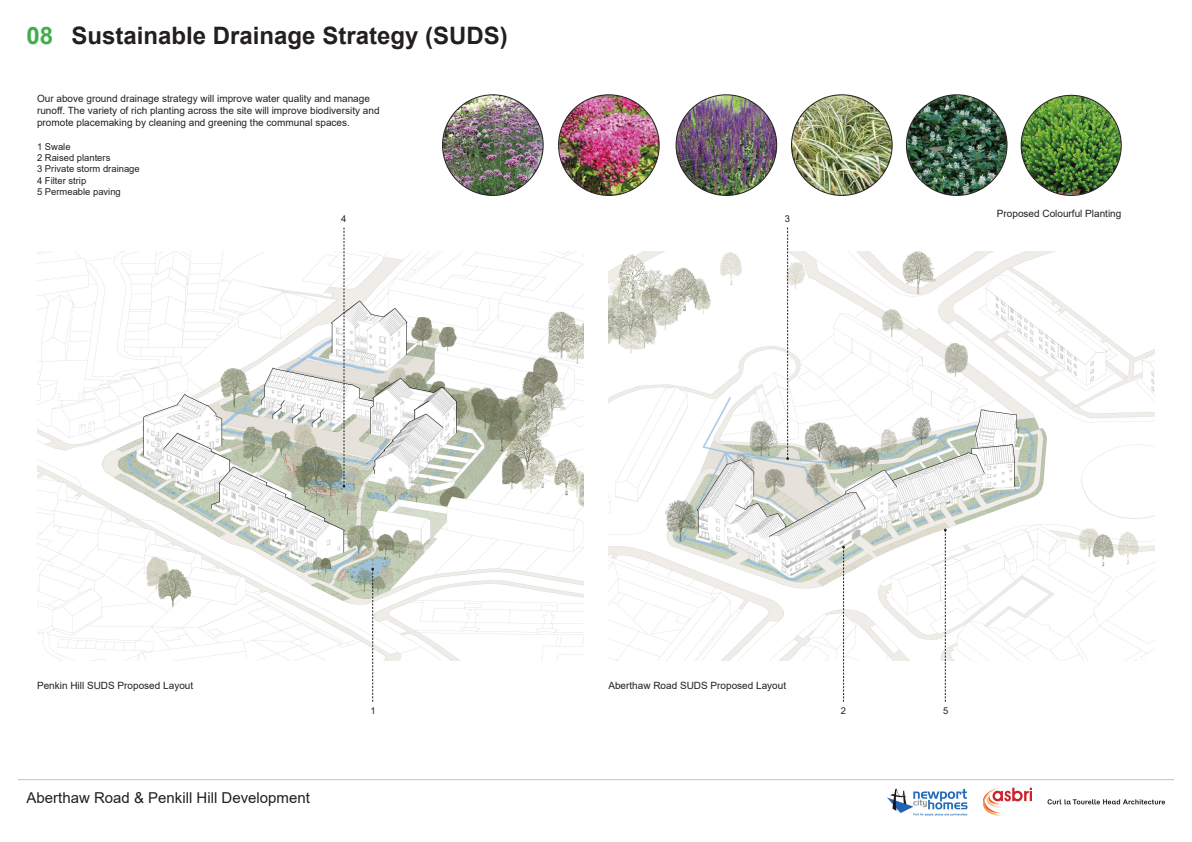
<style>
.page{position:relative;width:1192px;height:842px;background:#fff}
.page>*{position:absolute;margin:0;border:0;box-sizing:border-box;transform-origin:0 0}
.t1{font:700 24px "Arial";color:#231f20}
.t2{font:700 24px "Arial";color:#40ae49}
.t3{font:15px "Arial";color:#231f20}
.t4{font:10px/12px "Arial";color:#231f20}
.t5{font:9.4px "Arial";color:#231f20}
</style>
<div class="page">
<hr style="left:18px;top:779px;width:1156px;height:1px;background:#231f20">
<img style="left:887px;top:788px;width:81px;height:28px">
<img style="left:983px;top:788px;width:49px;height:28px">
<svg style="left:1048px;top:799px;width:117px;height:5px"></svg>
<img style="left:37px;top:252px;width:547px;height:409px">
<img style="left:608px;top:252px;width:547px;height:409px">
<svg style="left:786px;top:227px;width:3px;height:233px"></svg>
<svg style="left:343px;top:227px;width:2px;height:261px"></svg>
<svg style="left:842px;top:546px;width:3px;height:156px"></svg>
<svg style="left:371px;top:568px;width:3px;height:134px"></svg>
<svg style="left:944px;top:529px;width:3px;height:173px"></svg>
<img style="left:1021px;top:95px;width:100px;height:100px;border-radius:50px">
<img style="left:676px;top:95px;width:101px;height:100px;border-radius:50px">
<img style="left:443px;top:95px;width:100px;height:100px;border-radius:50px">
<img style="left:792px;top:95px;width:100px;height:100px;border-radius:50px">
<img style="left:559px;top:95px;width:100px;height:100px;border-radius:50px">
<img style="left:906px;top:95px;width:101px;height:100px;border-radius:50px">
<p class="t2" style="left:27px;top:19px;width:28px">08</p>
<p class="t1" style="left:72px;top:19px;width:438px">Sustainable Drainage Strategy (SUDS)</p>
<p class="t4" style="left:37px;top:93px;width:344px">Our above ground drainage strategy will improve water quality and manage runoff. The variety of rich planting across the site will improve biodiversity and promote placemaking by cleaning and greening the communal spaces.</p>
<p class="t5" style="left:37px;top:140px;width:35px">1 Swale</p>
<p class="t5" style="left:37px;top:151px;width:75px">2 Raised planters</p>
<p class="t5" style="left:37px;top:162px;width:104px">3 Private storm drainage</p>
<p class="t5" style="left:37px;top:174px;width:51px">4 Filter strip</p>
<p class="t5" style="left:37px;top:185px;width:85px">5 Permeable paving</p>
<p class="t5" style="left:341px;top:212px;width:7px">4</p>
<p class="t5" style="left:785px;top:212px;width:7px">3</p>
<p class="t4" style="left:997px;top:207px;width:126px">Proposed Colourful Planting</p>
<p class="t4" style="left:37px;top:679px;width:158px">Penkin Hill SUDS Proposed Layout</p>
<p class="t4" style="left:608px;top:679px;width:179px">Aberthaw Road SUDS Proposed Layout</p>
<h2 class="t3" style="left:27px;top:788px;width:285px">Aberthaw Road &amp; Penkill Hill Development</h2>
<p class="t5" style="left:371px;top:704px;width:7px">1</p>
<p class="t5" style="left:841px;top:704px;width:7px">2</p>
<p class="t5" style="left:943px;top:704px;width:7px">5</p>
</div>
